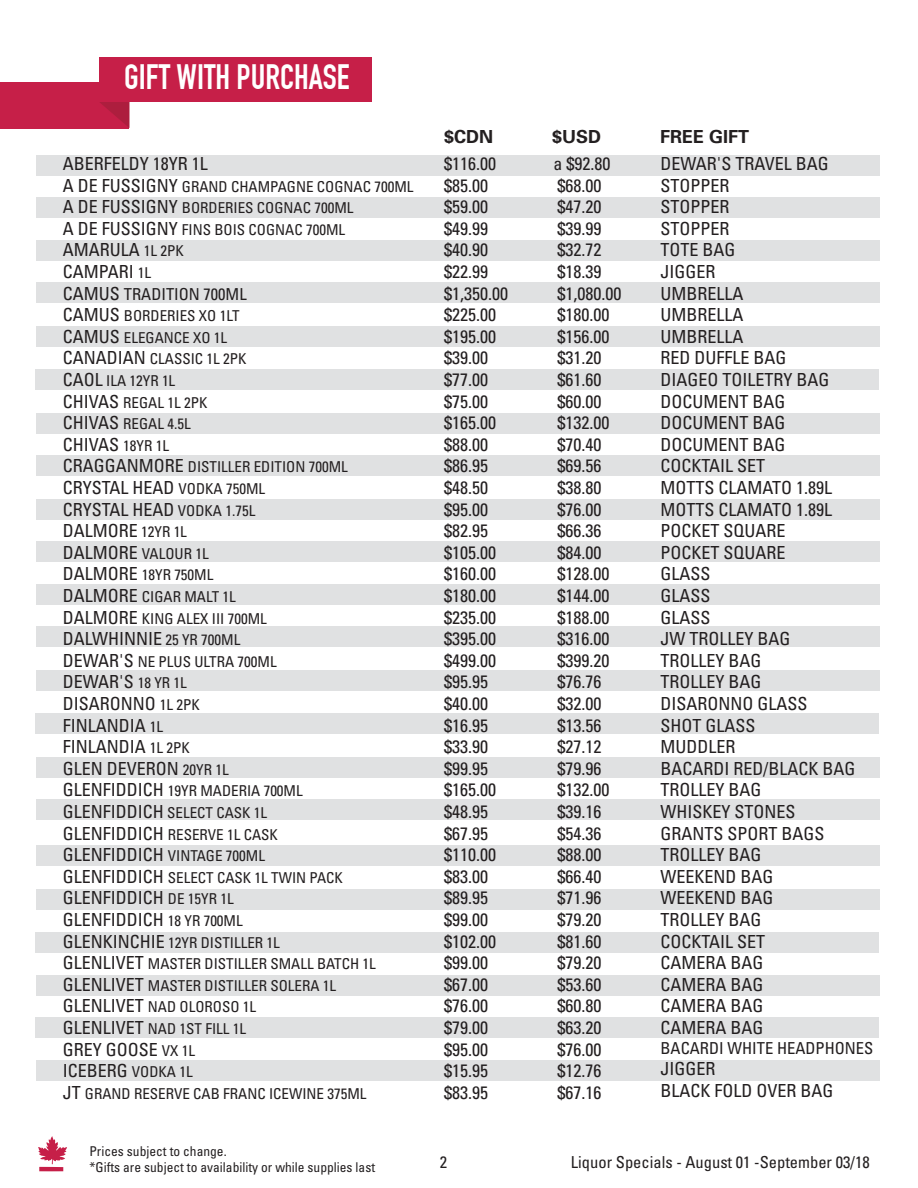
<style>
.page{position:relative;width:918px;height:1188px;background:#fff}
.page>*{position:absolute;margin:0;border:0;box-sizing:border-box;transform-origin:0 0}
.t1{font:700 34.5px "DIN Condensed";color:#fff}
.t2{font:condensed 18px/21.6px "Univers";color:#231f20}
.t3{font:700 18px "Univers";color:#231f20}
.t4{font:condensed 16.5px "Univers";color:#231f20}
.t5{font:condensed 15px/21.6px "Univers";color:#231f20}
.t6{font:condensed 13.5px/16.2px "Univers";color:#231f20}
.s1{font-size:18px}
.s2{font-size:15px}
</style>
<div class="page">
<div style="left:36px;top:155px;width:843px;height:20px;background:#e0e1e2"></div>
<div style="left:36px;top:198px;width:843px;height:20px;background:#e0e1e2"></div>
<div style="left:36px;top:240px;width:843px;height:20px;background:#e0e1e2"></div>
<div style="left:36px;top:283px;width:843px;height:20px;background:#e0e1e2"></div>
<div style="left:36px;top:327px;width:843px;height:20px;background:#e0e1e2"></div>
<div style="left:35px;top:369px;width:844px;height:21px;background:#e0e1e2"></div>
<div style="left:36px;top:413px;width:843px;height:20px;background:#e0e1e2"></div>
<div style="left:36px;top:455px;width:843px;height:21px;background:#e0e1e2"></div>
<div style="left:36px;top:499px;width:843px;height:20px;background:#e0e1e2"></div>
<div style="left:36px;top:542px;width:843px;height:20px;background:#e0e1e2"></div>
<div style="left:36px;top:584px;width:843px;height:20px;background:#e0e1e2"></div>
<div style="left:36px;top:627px;width:843px;height:20px;background:#e0e1e2"></div>
<div style="left:36px;top:671px;width:843px;height:20px;background:#e0e1e2"></div>
<div style="left:35px;top:713px;width:844px;height:21px;background:#e0e1e2"></div>
<div style="left:36px;top:757px;width:843px;height:20px;background:#e0e1e2"></div>
<div style="left:36px;top:799px;width:843px;height:21px;background:#e0e1e2"></div>
<div style="left:36px;top:845px;width:843px;height:21px;background:#e0e1e2"></div>
<div style="left:36px;top:889px;width:843px;height:21px;background:#e0e1e2"></div>
<div style="left:35px;top:932px;width:844px;height:21px;background:#e0e1e2"></div>
<div style="left:36px;top:976px;width:843px;height:20px;background:#e0e1e2"></div>
<div style="left:35px;top:1017px;width:844px;height:21px;background:#e0e1e2"></div>
<div style="left:36px;top:1061px;width:843px;height:20px;background:#e0e1e2"></div>
<hr style="left:39px;top:1167px;width:24px;height:4px;background:#c61f48">
<svg style="left:38px;top:1136px;width:29px;height:28px"></svg>
<div style="left:0;top:82px;width:129px;height:47px;background:#c61f48"></div>
<svg style="left:100px;top:102px;width:29px;height:25px"></svg>
<div style="left:99px;top:57px;width:273px;height:45px;background:#c61f48"></div>
<h1 class="t1" style="left:124px;top:57px;width:227px">GIFT WITH PURCHASE</h1>
<p class="t2" style="left:63px;top:152px;width:146px">ABERFELDY 18YR 1L</p>
<p class="t5" style="left:63px;top:175px;width:352px"><span class="s1">A DE FUSSIGNY</span> GRAND CHAMPAGNE COGNAC 700ML<br><span class="s1">A DE FUSSIGNY</span> BORDERIES COGNAC 700ML<br><span class="s1">A DE FUSSIGNY</span> FINS BOIS COGNAC 700ML</p>
<p class="t2" style="left:63px;top:239px;width:122px">AMARULA <span class="s2">1L 2PK<br></span>CAMPARI <span class="s2">1L</span></p>
<p class="t4" style="left:63px;top:283px;width:185px"><span class="s1">CAMUS</span> TRADITION 700ML</p>
<p class="t5" style="left:63px;top:305px;width:185px"><span class="s1">CAMUS</span> BORDERIES XO 1LT<br><span class="s1">CAMUS</span> ELEGANCE XO 1L<br><span class="s1">CANADIAN</span> CLASSIC 1L 2PK<br><span class="s1">CAOL</span> ILA 12YR 1L<br><span class="s1">CHIVAS</span> REGAL 1L 2PK<br><span class="s1">CHIVAS</span> REGAL 4.5L</p>
<p class="t2" style="left:63px;top:433px;width:108px">CHIVAS <span class="s2">18YR 1L</span></p>
<p class="t5" style="left:63px;top:456px;width:286px"><span class="s1">CRAGGANMORE</span> DISTILLER EDITION 700ML</p>
<p class="t2" style="left:63px;top:476px;width:204px">CRYSTAL HEAD <span class="s2">VODKA 750ML<br></span>CRYSTAL HEAD <span class="s2">VODKA 1.75L<br></span>DALMORE <span class="s2">12YR 1L</span></p>
<p class="t5" style="left:63px;top:542px;width:205px"><span class="s1">DALMORE</span> VALOUR 1L<br><span class="s1">DALMORE</span> 18YR 750ML<br><span class="s1">DALMORE</span> CIGAR MALT 1L<br><span class="s1">DALMORE</span> KING ALEX III 700ML</p>
<p class="t2" style="left:63px;top:628px;width:179px">DALWHINNIE <span class="s2">25 YR 700ML</span></p>
<p class="t5" style="left:63px;top:650px;width:215px"><span class="s1">DEWAR'S</span> NE PLUS ULTRA 700ML</p>
<p class="t2" style="left:63px;top:671px;width:167px">DEWAR'S <span class="s2">18 YR 1L<br></span>DISARONNO <span class="s2">1L 2PK<br></span>FINLANDIA <span class="s2">1L<br></span>FINLANDIA <span class="s2">1L 2PK<br></span>GLEN DEVERON <span class="s2">20YR 1L</span></p>
<p class="t5" style="left:63px;top:780px;width:282px"><span class="s1">GLENFIDDICH</span> 19YR MADERIA 700ML<br><span class="s1">GLENFIDDICH</span> SELECT CASK 1L<br><span class="s1">GLENFIDDICH</span> RESERVE 1L CASK<br><span class="s1">GLENFIDDICH</span> VINTAGE 700ML<br><span class="s1">GLENFIDDICH</span> SELECT CASK 1L TWIN PACK</p>
<p class="t2" style="left:63px;top:887px;width:181px">GLENFIDDICH <span class="s2">DE 15YR 1L<br></span>GLENFIDDICH <span class="s2">18 YR 700ML</span></p>
<p class="t5" style="left:63px;top:931px;width:315px"><span class="s1">GLENKINCHIE</span> 12YR DISTILLER 1L<br><span class="s1">GLENLIVET</span> MASTER DISTILLER SMALL BATCH 1L<br><span class="s1">GLENLIVET</span> MASTER DISTILLER SOLERA 1L<br><span class="s1">GLENLIVET</span> NAD OLOROSO 1L<br><span class="s1">GLENLIVET</span> NAD 1ST FILL 1L</p>
<p class="t2" style="left:63px;top:1038px;width:134px">GREY GOOSE <span class="s2">VX 1L<br></span>ICEBERG <span class="s2">VODKA 1L</span></p>
<p class="t5" style="left:63px;top:1082px;width:305px"><span class="s1">JT</span> GRAND RESERVE CAB FRANC ICEWINE 375ML</p>
<p class="t3" style="left:444px;top:125px;width:51px">$CDN</p>
<p class="t3" style="left:552px;top:125px;width:51px">$USD</p>
<p class="t3" style="left:660px;top:125px;width:91px">FREE GIFT</p>
<p class="t2" style="left:444px;top:152px;width:65px">$116.00 $85.00 $59.00 $49.99 $40.90 $22.99 $1,350.00 $225.00 $195.00 $39.00 $77.00 $75.00 $165.00 $88.00 $86.95 $48.50 $95.00 $82.95 $105.00 $160.00 $180.00 $235.00 $395.00 $499.00 $95.95 $40.00 $16.95 $33.90 $99.95 $165.00 $48.95 $67.95 $110.00 $83.00 $89.95 $99.00 $102.00 $99.00 $67.00 $76.00 $79.00 $95.00 $15.95 $83.95</p>
<p class="t2" style="left:554px;top:152px;width:69px">a $92.80 $68.00 $47.20 $39.99 $32.72 $18.39 $1,080.00 $180.00 $156.00 $31.20 $61.60 $60.00 $132.00 $70.40 $69.56 $38.80 $76.00 $66.36 $84.00 $128.00 $144.00 $188.00 $316.00 $399.20 $76.76 $32.00 $13.56 $27.12 $79.96 $132.00 $39.16 $54.36 $88.00 $66.40 $71.96 $79.20 $81.60 $79.20 $53.60 $60.80 $63.20 $76.00 $12.76 $67.16</p>
<p class="t2" style="left:661px;top:152px;width:197px">DEWAR'S TRAVEL BAG<br>STOPPER<br>STOPPER<br>STOPPER<br>TOTE BAG<br>JIGGER<br>UMBRELLA<br>UMBRELLA<br>UMBRELLA<br>RED DUFFLE BAG<br>DIAGEO TOILETRY BAG<br>DOCUMENT BAG<br>DOCUMENT BAG<br>DOCUMENT BAG<br>COCKTAIL SET<br>MOTTS CLAMATO 1.89L<br>MOTTS CLAMATO 1.89L<br>POCKET SQUARE<br>POCKET SQUARE<br>GLASS<br>GLASS<br>GLASS<br>JW TROLLEY BAG<br>TROLLEY BAG<br>TROLLEY BAG<br>DISARONNO GLASS<br>SHOT GLASS<br>MUDDLER<br>BACARDI RED/BLACK BAG<br>TROLLEY BAG<br>WHISKEY STONES<br>GRANTS SPORT BAGS<br>TROLLEY BAG<br>WEEKEND BAG<br>WEEKEND BAG<br>TROLLEY BAG<br>COCKTAIL SET<br>CAMERA BAG<br>CAMERA BAG<br>CAMERA BAG<br>CAMERA BAG</p>
<p class="t4" style="left:661px;top:1038px;width:214px">BACARDI WHITE HEADPHONES</p>
<p class="t2" style="left:661px;top:1058px;width:174px">JIGGER<br>BLACK FOLD OVER BAG</p>
<p class="t6" style="left:89px;top:1142px;width:287px">Prices subject to change.<br>*Gifts are subject to availability or while supplies last</p>
<p class="t4" style="left:440px;top:1152px;width:9px">2</p>
<p class="t4" style="left:571px;top:1152px;width:300px">Liquor Specials - August 01 -September 03/18</p>
</div>
